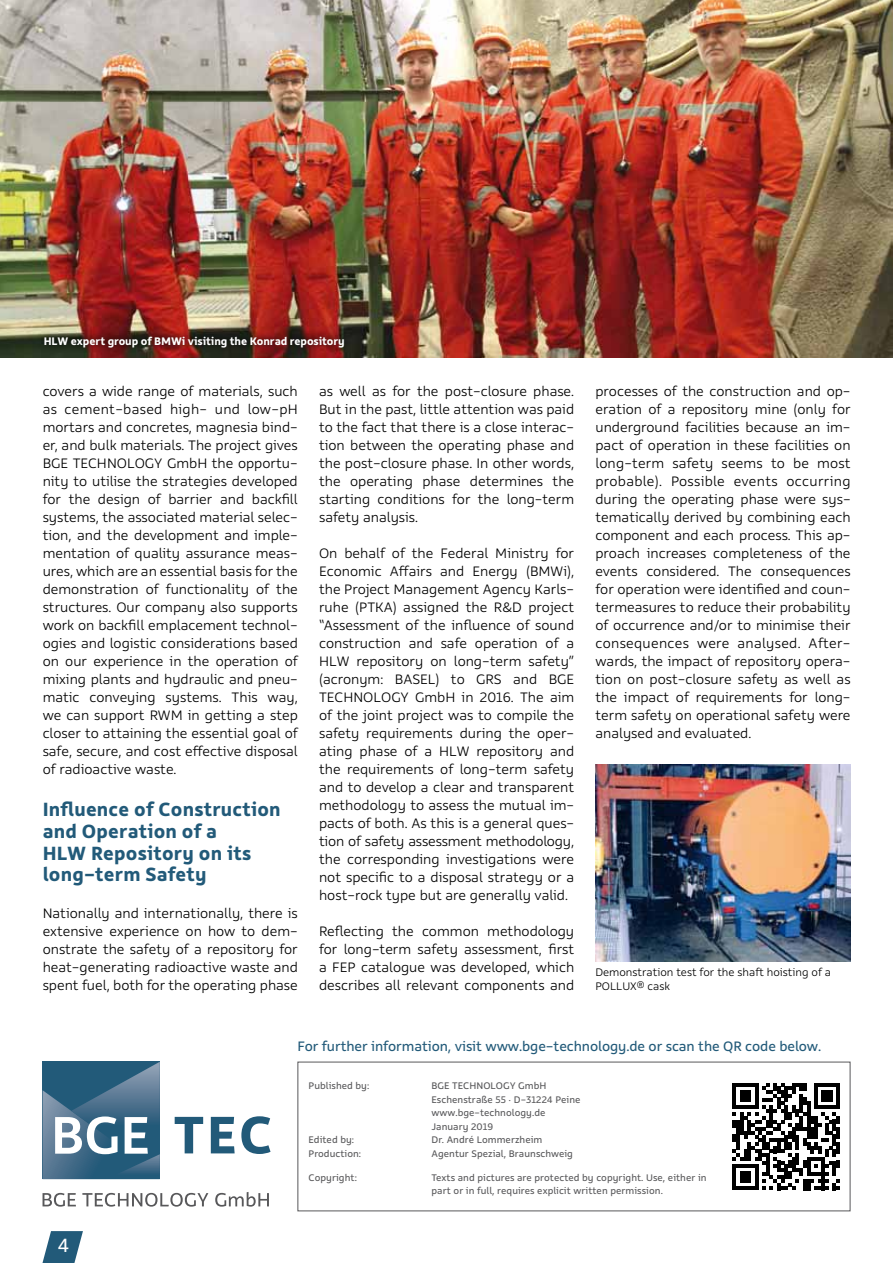
<style>
.page{position:relative;width:893px;height:1263px;background:#fff}
.page>*{position:absolute;margin:0;border:0;box-sizing:border-box;transform-origin:0 0}
.t1{font:700 21px/21.8px "Rehn";letter-spacing:.01em;color:#225a79}
.t2{font:21px "Rehn";color:#fff}
.t3{font:300 15px/18px "Rehn";color:#000;text-align:justify}
.t4{font:15px "Rehn";letter-spacing:-.005em;color:#225a79}
.t5{font:300 12px/13.5px "Rehn";color:#000}
.t6{font:700 12px "Rehn";letter-spacing:-.005em;color:#fff}
.t7{font:10.5px/13.5px "Rehn";letter-spacing:.005em;color:#58585a}
</style>
<div class="page">
<img style="left:0;top:0;width:893px;height:357px">
<svg style="left:175px;top:1116px;width:96px;height:38px"></svg>
<svg style="left:43px;top:1192px;width:226px;height:14px"></svg>
<svg style="left:43px;top:1062px;width:117px;height:117px;background:#547b95"></svg>
<svg style="left:42px;top:1231px;width:41px;height:32px"></svg>
<svg style="left:733px;top:1083px;width:107px;height:107px"></svg>
<img style="left:37px;top:329px;width:314px;height:25px">
<img style="left:595px;top:765px;width:255px;height:196px">
<p class="t6" style="left:44px;top:333px;width:303px">HLW expert group of BMWi visiting the Konrad repository</p>
<p class="t3" style="left:43px;top:382px;width:257px">covers a wide range of materials, such as cement-based high- und low-pH mortars and concretes, magnesia bind&shy;er, and bulk materials. The project gives BGE TECHNOLOGY GmbH the opportu&shy;nity to utilise the strategies developed for the design of barrier and backfill systems, the associated material selec&shy;tion, and the development and imple&shy;mentation of quality assurance meas&shy;ures, which are an essential basis for the demonstration of functionality of the structures. Our company also supports work on backfill emplacement technol&shy;ogies and logistic considerations based on our experience in the operation of mixing plants and hydraulic and pneu&shy;matic conveying systems. This way, we can support RWM in getting a step closer to attaining the essential goal of safe, secure, and cost effective disposal of radioactive waste.</p>
<h1 class="t1" style="left:43px;top:798px;width:240px">Influence of Construction and Operation of a<br>HLW Repository on its long-term Safety</h1>
<p class="t3" style="left:43px;top:904px;width:257px">Nationally and internationally, there is extensive experience on how to dem&shy;onstrate the safety of a repository for heat-generating radioactive waste and spent fuel, both for the operating phase</p>
<p class="t3" style="left:319px;top:382px;width:257px">as well as for the post-closure phase.<br>But in the past, little attention was paid to the fact that there is a close interac&shy;tion between the operating phase and the post-closure phase. In other words, the operating phase determines the starting conditions for the long-term safety analysis.</p>
<p class="t3" style="left:319px;top:544px;width:257px">On behalf of the Federal Ministry for Economic Affairs and Energy (BMWi), the Project Management Agency Karls&shy;ruhe (PTKA) assigned the R&amp;D project “Assessment of the influence of sound construction and safe operation of a HLW repository on long-term safety” (acronym: BASEL) to GRS and BGE TECHNOLOGY GmbH in 2016. The aim of the joint project was to compile the safety requirements during the oper&shy;ating phase of a HLW repository and the requirements of long-term safety and to develop a clear and transparent methodology to assess the mutual im&shy;pacts of both. As this is a general ques&shy;tion of safety assessment methodology, the corresponding investigations were not specific to a disposal strategy or a host-rock type but are generally valid.</p>
<p class="t3" style="left:319px;top:922px;width:257px">Reflecting the common methodology for long-term safety assessment, first a FEP catalogue was developed, which describes all relevant components and</p>
<p class="t3" style="left:595px;top:382px;width:257px">processes of the construction and op&shy;eration of a repository mine (only for underground facilities because an im&shy;pact of operation in these facilities on long-term safety seems to be most probable). Possible events occurring during the operating phase were sys&shy;tematically derived by combining each component and each process. This ap&shy;proach increases completeness of the events considered. The consequences for operation were identified and coun&shy;termeasures to reduce their probability of occurrence and/or to minimise their consequences were analysed. After&shy;wards, the impact of repository opera&shy;tion on post-closure safety as well as the impact of requirements for long&shy;term safety on operational safety were analysed and evaluated.</p>
<p class="t5" style="left:595px;top:966px;width:237px">Demonstration test for the shaft hoisting of a<br>POLLUX® cask</p>
<p class="t4" style="left:297px;top:1036px;width:525px">For further information, visit www.bge-technology.de or scan the QR code below.</p>
<h1 class="t2" style="left:57px;top:1232px;width:14px">4</h1>
<p class="t7" style="left:308px;top:1079px;width:62px">Published by:</p>
<p class="t7" style="left:431px;top:1079px;width:150px">BGE TECHNOLOGY GmbH<br>Eschenstraße 55 · D-31224 Peine www.bge-technology.de<br>January 2019</p>
<p class="t7" style="left:308px;top:1133px;width:47px">Edited by:</p>
<p class="t7" style="left:431px;top:1133px;width:112px">Dr. André Lommerzheim</p>
<p class="t7" style="left:308px;top:1146px;width:54px">Production:</p>
<p class="t7" style="left:431px;top:1146px;width:143px">Agentur Spezial, Braunschweig</p>
<p class="t7" style="left:308px;top:1170px;width:50px">Copyright:</p>
<p class="t7" style="left:431px;top:1170px;width:277px">Texts and pictures are protected by copyright. Use, either in part or in full, requires explicit written permission.</p>
</div>
